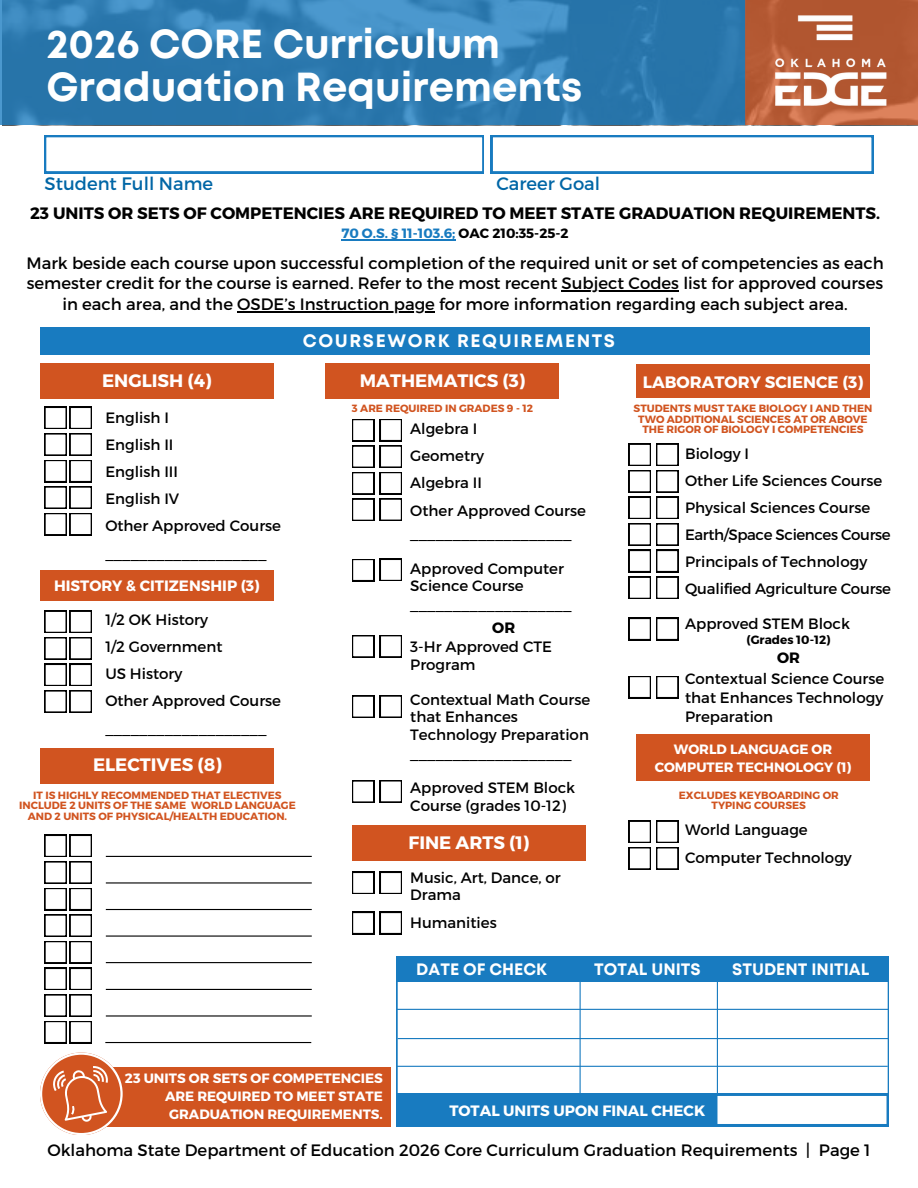
<style>
.page{position:relative;width:918px;height:1188px;background:#fff}
.page>*{position:absolute;margin:0;border:0;box-sizing:border-box;transform-origin:0 0}
.t1{font:700 40.5px/43.8px "Mont";color:#fff}
.t2{font:700 18px "Montserrat";color:#fff}
.t3{font:18px "Montserrat";color:#0066a6}
.t4{font:700 18px "Mont";letter-spacing:.09em;color:#fff}
.t5{font:16.5px/20.7px "Montserrat";color:#000}
.t6{font:700 16.5px "Montserrat";color:#000}
.t7{font:700 16.5px "Mont";color:#fff}
.t8{font:700 16.5px "Montserrat";color:#fff}
.t9{font:15px/27px "Montserrat";color:#000}
.t10{font:700 15px "Montserrat";color:#fff}
.t11{font:700 15px "Montserrat";color:#000}
.t12{font:700 13.5px/18px "Montserrat";color:#fff;text-align:right}
.t13{font:700 13.5px "Montserrat";color:#187bc0}
.t14{font:700 12px "Montserrat";color:#000}
.t15{font:700 10.5px/10.5px "Montserrat";color:#d15420;text-align:center}
.s1{color:#000}
.s2{font-weight:700}
</style>
<div class="page">
<div style="left:41px;top:328px;width:829px;height:27px;background:#187bc0"></div>
<svg style="left:44px;top:135px;width:440px;height:38px"></svg>
<svg style="left:491px;top:135px;width:383px;height:38px"></svg>
<svg style="left:0;top:0;width:745px;height:125px;background:#2e7bb0"></svg>
<svg style="left:745px;top:0;width:173px;height:125px;background:#b95f39"></svg>
<img style="left:775px;top:15px;width:112px;height:90px">
<div style="left:40px;top:363px;width:234px;height:36px;background:#d15420"></div>
<svg style="left:397px;top:982px;width:492px;height:112px"></svg>
<svg style="left:717px;top:1094px;width:171px;height:32px"></svg>
<div style="left:397px;top:1094px;width:320px;height:32px;background:#187bc0"></div>
<div style="left:397px;top:956px;width:492px;height:26px;background:#187bc0"></div>
<hr style="left:397px;top:1009px;width:492px;height:1px;background:#187bc0">
<hr style="left:398px;top:1038px;width:491px;height:1px;background:#187bc0">
<hr style="left:580px;top:980px;width:1px;height:113px;background:#187bc0">
<hr style="left:717px;top:980px;width:1px;height:114px;background:#187bc0">
<hr style="left:397px;top:1066px;width:491px;height:1px;background:#187bc0">
<hr style="left:341px;top:239px;width:114px;height:1px;background:#187bc0">
<hr style="left:562px;top:291px;width:117px;height:1px;background:#000">
<hr style="left:237px;top:311px;width:198px;height:1px;background:#000">
<div style="left:75px;top:1067px;width:316px;height:59px;background:#d15420"></div>
<svg style="left:40px;top:1053px;width:83px;height:82px"></svg>
<div style="left:636px;top:734px;width:234px;height:47px;background:#d15420"></div>
<div style="left:326px;top:363px;width:233px;height:36px;background:#d15420"></div>
<div style="left:636px;top:365px;width:234px;height:33px;background:#d15420"></div>
<div style="left:40px;top:570px;width:234px;height:31px;background:#d15420"></div>
<div style="left:352px;top:825px;width:234px;height:36px;background:#d15420"></div>
<div style="left:41px;top:748px;width:233px;height:35px;background:#d15420"></div>
<svg style="left:45px;top:407px;width:47px;height:128px"></svg>
<svg style="left:45px;top:611px;width:47px;height:102px"></svg>
<hr style="left:106px;top:856px;width:206px;height:1px;background:#000">
<hr style="left:106px;top:936px;width:206px;height:1px;background:#000">
<hr style="left:106px;top:962px;width:206px;height:1px;background:#000">
<hr style="left:106px;top:989px;width:206px;height:1px;background:#000">
<hr style="left:106px;top:882px;width:206px;height:2px;background:#000">
<hr style="left:106px;top:909px;width:206px;height:1px;background:#000">
<hr style="left:106px;top:1015px;width:206px;height:2px;background:#000">
<hr style="left:105px;top:1042px;width:206px;height:1px;background:#000">
<svg style="left:45px;top:835px;width:47px;height:208px"></svg>
<svg style="left:629px;top:821px;width:49px;height:48px"></svg>
<svg style="left:380px;top:872px;width:22px;height:22px"></svg>
<svg style="left:380px;top:912px;width:22px;height:22px"></svg>
<svg style="left:352px;top:872px;width:22px;height:22px"></svg>
<svg style="left:352px;top:912px;width:22px;height:22px"></svg>
<svg style="left:380px;top:419px;width:22px;height:102px"></svg>
<svg style="left:380px;top:559px;width:22px;height:22px"></svg>
<svg style="left:380px;top:635px;width:22px;height:22px"></svg>
<svg style="left:380px;top:696px;width:22px;height:22px"></svg>
<svg style="left:380px;top:780px;width:22px;height:22px"></svg>
<svg style="left:352px;top:419px;width:22px;height:102px"></svg>
<svg style="left:352px;top:559px;width:22px;height:22px"></svg>
<svg style="left:352px;top:635px;width:22px;height:22px"></svg>
<svg style="left:352px;top:696px;width:22px;height:22px"></svg>
<svg style="left:352px;top:781px;width:22px;height:22px"></svg>
<svg style="left:629px;top:444px;width:49px;height:155px"></svg>
<svg style="left:629px;top:618px;width:49px;height:22px"></svg>
<svg style="left:629px;top:676px;width:49px;height:22px"></svg>
<h3 class="t1" style="left:46px;top:24px;width:537px">2026 CORE Curriculum<br>Graduation Requirements</h3>
<h2 class="t3" style="left:45px;top:171px;width:170px">Student Full Name</h2>
<h2 class="t3" style="left:496px;top:171px;width:105px">Career Goal</h2>
<h2 class="t6" style="left:30px;top:202px;width:852px">23 UNITS OR SETS OF COMPETENCIES ARE REQUIRED TO MEET STATE GRADUATION REQUIREMENTS.</h2>
<h2 class="t13" style="left:341px;top:224px;width:229px">70 O.S. § 11-103.6; <span class="s1">OAC 210:35-25-2</span></h2>
<h2 class="t5" style="left:27px;top:252px;width:859px">Mark beside each course upon successful completion of the required unit or set of competencies as each semester credit for the course is earned. Refer to the most recent Subject Codes list for approved courses</h2>
<h2 class="t5" style="left:62px;top:293px;width:787px">in each area, and the OSDE’s Instruction page for more information regarding each subject area.</h2>
<h5 class="t4" style="left:303px;top:334px;width:314px">COURSEWORK REQUIREMENTS</h5>
<p class="t2" style="left:102px;top:369px;width:111px">ENGLISH (4)</p>
<h5 class="t9" style="left:105px;top:403px;width:177px">English I<br>English II<br>English III<br>English IV<br>Other Approved Course ___________________</h5>
<h2 class="t10" style="left:54px;top:576px;width:207px">HISTORY &amp; CITIZENSHIP (3)</h2>
<h5 class="t9" style="left:105px;top:606px;width:177px">1/2 OK History<br>1/2 Government<br>US History<br>Other Approved Course ___________________</h5>
<h3 class="t2" style="left:93px;top:753px;width:130px">ELECTIVES (8)</h3>
<p class="t15" style="left:19px;top:789px;width:278px">IT IS HIGHLY RECOMMENDED THAT ELECTIVES<br>INCLUDE 2 UNITS OF THE SAME WORLD LANGUAGE<br>AND 2 UNITS OF PHYSICAL/HEALTH EDUCATION.</p>
<p class="t2" style="left:360px;top:369px;width:167px">MATHEMATICS (3)</p>
<p class="t15" style="left:352px;top:402px;width:183px">3 ARE REQUIRED IN GRADES 9 - 12</p>
<h5 class="t9" style="left:410px;top:414px;width:177px">Algebra I<br>Geometry<br>Algebra II<br>Other Approved Course</h5>
<h5 class="t9" style="left:410px;top:519px;width:163px">___________________</h5>
<h5 class="t9" style="left:410px;top:559px;width:163px;line-height:17.7px">Approved Computer<br>Science Course ___________________</h5>
<h4 class="t11" style="left:492px;top:618px;width:24px">OR</h4>
<h4 class="t9" style="left:410px;top:637px;width:143px;line-height:17.7px">3-Hr Approved CTE<br>Program</h4>
<h5 class="t9" style="left:410px;top:690px;width:182px;line-height:17.7px">Contextual Math Course that Enhances<br>Technology Preparation ___________________</h5>
<h2 class="t9" style="left:410px;top:778px;width:166px;line-height:17.7px">Approved STEM Block<br>Course (grades 10-12)</h2>
<h6 class="t2" style="left:409px;top:830px;width:122px">FINE ARTS (1)</h6>
<h4 class="t9" style="left:410px;top:869px;width:152px;line-height:17px">Music, Art, Dance, or<br>Drama</h4>
<p class="t9" style="left:410px;top:909px;width:88px">Humanities</p>
<h5 class="t8" style="left:643px;top:372px;width:222px">LABORATORY SCIENCE (3)</h5>
<h5 class="t15" style="left:634px;top:402px;width:240px">STUDENTS MUST TAKE BIOLOGY I AND THEN<br>TWO ADDITIONAL SCIENCES AT OR ABOVE<br>THE RIGOR OF BIOLOGY I COMPETENCIES</h5>
<h5 class="t9" style="left:685px;top:439px;width:208px">Biology I<br>Other Life Sciences Course<br>Physical Sciences Course<br>Earth/Space Sciences Course<br>Principals of Technology<br>Qualified Agriculture Course</h5>
<h2 class="t9" style="left:685px;top:609px;width:166px">Approved STEM Block</h2>
<h2 class="t14" style="left:747px;top:632px;width:86px">(Grades 10-12)</h2>
<h2 class="t9" style="left:685px;top:646px;width:201px;line-height:21.5px;text-align:center"><span class="s2">OR<br></span>Contextual Science Course</h2>
<h2 class="t9" style="left:685px;top:687px;width:200px;line-height:19px">that Enhances Technology<br>Preparation</h2>
<h4 class="t12" style="left:655px;top:739px;width:198px;text-align:center">WORLD LANGUAGE OR<br>COMPUTER TECHNOLOGY (1)</h4>
<h5 class="t15" style="left:679px;top:789px;width:161px">EXCLUDES KEYBOARDING OR<br>TYPING COURSES</h5>
<h5 class="t9" style="left:685px;top:814px;width:168px;line-height:28.2px">World Language<br>Computer Technology</h5>
<h2 class="t7" style="left:416px;top:963px;width:132px">DATE OF CHECK</h2>
<h2 class="t7" style="left:594px;top:963px;width:108px">TOTAL UNITS</h2>
<h2 class="t7" style="left:732px;top:963px;width:139px">STUDENT INITIAL</h2>
<p class="t12" style="left:125px;top:1069px;width:259px">23 UNITS OR SETS OF COMPETENCIES<br>ARE REQUIRED TO MEET STATE<br>GRADUATION REQUIREMENTS.</p>
<h3 class="t10" style="left:449px;top:1101px;width:257px">TOTAL UNITS UPON FINAL CHECK</h3>
<h5 class="t5" style="left:47px;top:1139px;width:825px">Oklahoma State Department of Education 2026 Core Curriculum Graduation Requirements | Page 1</h5>
</div>
